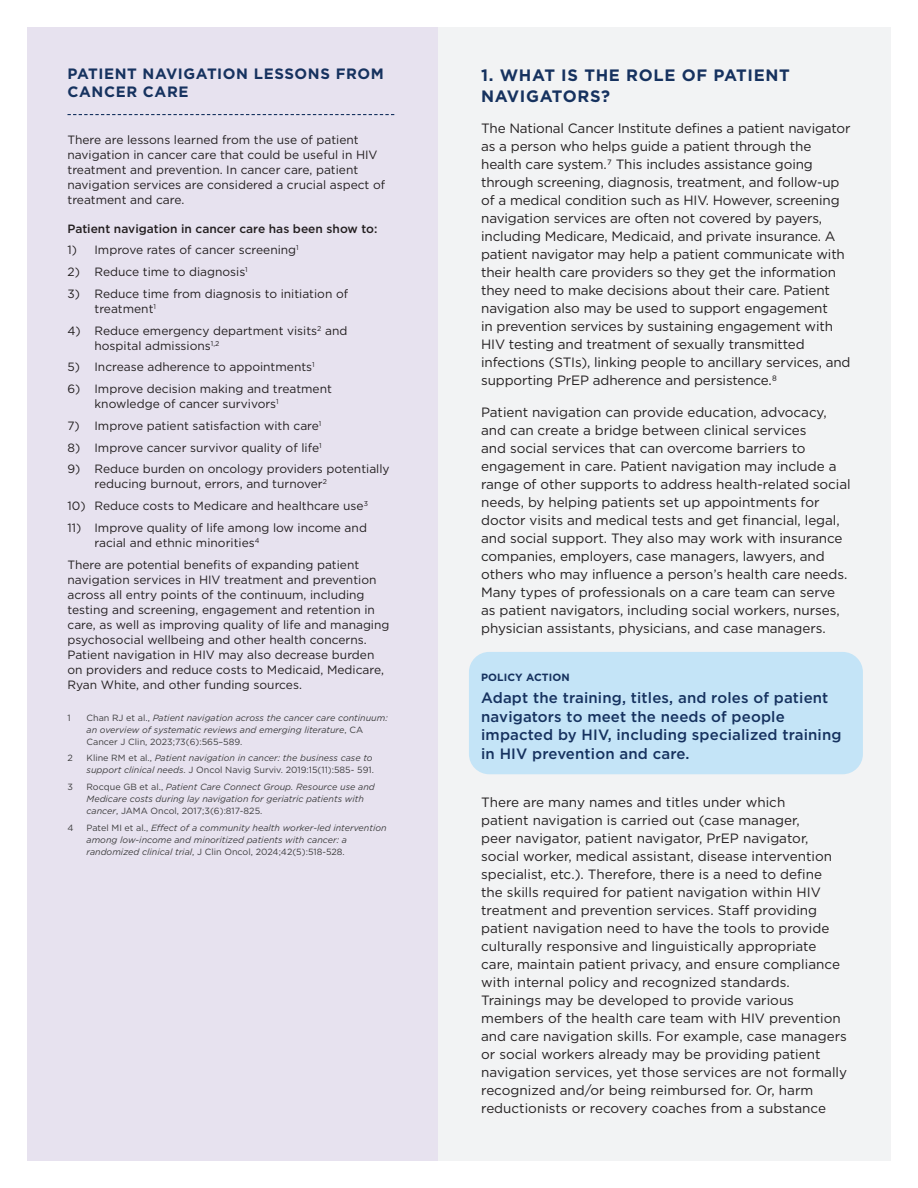
<style>
.page{position:relative;width:918px;height:1188px;background:#fff}
.page>*{position:absolute;margin:0;border:0;box-sizing:border-box;transform-origin:0 0}
.t1{font:700 16.5px/21px "Gotham";letter-spacing:.04em;color:#16325f}
.t2{font:500 15px/18.8px "Gotham";letter-spacing:.01em;color:#16325f}
.t3{font:700 15px/18px "Gotham";letter-spacing:.04em;color:#16325f}
.t4{font:13.5px/18px "Gotham";letter-spacing:-.005em;color:#231f20}
.t5{font:12px/15px "Gotham";color:#231f20}
.t6{font:500 12px "Gotham";color:#231f20}
.t7{font:700 10.5px "Gotham";letter-spacing:.01em;color:#16325f}
.t8{font:italic 9px/12px "Gotham";color:#3e3e3f}
.t9{font:9px "Gotham";color:#3e3e3f}
.s1{font-style:normal}
</style>
<div class="page">
<div style="left:27px;top:27px;width:864px;height:1134px;background:#f2f3f4"></div>
<div style="left:27px;top:27px;width:410px;height:1134px;background:#e7e2ef"></div>
<svg style="left:68px;top:114px;width:326px;height:1px"></svg>
<div style="left:469px;top:652px;width:394px;height:122px;background:#c4e4f7;border-radius:20px"></div>
<h2 class="t3" style="left:68px;top:64px;width:318px">PATIENT NAVIGATION LESSONS FROM<br>CANCER CARE</h2>
<p class="t5" style="left:68px;top:132px;width:319px">There are lessons learned from the use of patient navigation in cancer care that could be useful in HIV treatment and prevention. In cancer care, patient navigation services are considered a crucial aspect of treatment and care.</p>
<p class="t6" style="left:68px;top:221px;width:312px">Patient navigation in cancer care has been show to:</p>
<p class="t5" style="left:67px;top:242px;width:233px">1) Improve rates of cancer screening<sup>1</sup></p>
<p class="t5" style="left:67px;top:264px;width:182px">2) Reduce time to diagnosis<sup>1</sup></p>
<p class="t5" style="left:94px;top:286px;width:255px;text-indent:-27px">3) Reduce time from diagnosis to initiation of treatment<sup>1</sup></p>
<p class="t5" style="left:94px;top:323px;width:254px;text-indent:-27px">4) Reduce emergency department visits<sup>2</sup> and hospital admissions<sup>1,2</sup></p>
<p class="t5" style="left:67px;top:359px;width:249px">5) Increase adherence to appointments<sup>1</sup></p>
<p class="t5" style="left:94px;top:381px;width:239px;text-indent:-27px">6) Improve decision making and treatment knowledge of cancer survivors<sup>1</sup></p>
<p class="t5" style="left:67px;top:418px;width:255px">7) Improve patient satisfaction with care<sup>1</sup></p>
<p class="t5" style="left:67px;top:440px;width:256px">8) Improve cancer survivor quality of life<sup>1</sup></p>
<p class="t5" style="left:94px;top:461px;width:297px;text-indent:-27px">9) Reduce burden on oncology providers potentially reducing burnout, errors, and turnover<sup>2</sup></p>
<p class="t5" style="left:67px;top:498px;width:302px">10) Reduce costs to Medicare and healthcare use<sup>3</sup></p>
<p class="t5" style="left:94px;top:520px;width:274px;text-indent:-27px">11) Improve quality of life among low income and racial and ethnic minorities<sup>4</sup></p>
<p class="t5" style="left:68px;top:557px;width:324px">There are potential benefits of expanding patient navigation services in HIV treatment and prevention across all entry points of the continuum, including testing and screening, engagement and retention in care, as well as improving quality of life and managing psychosocial wellbeing and other health concerns.<br>Patient navigation in HIV may also decrease burden on providers and reduce costs to Medicaid, Medicare, Ryan White, and other funding sources.</p>
<p class="t9" style="left:68px;top:712px;width:5px">1</p>
<p class="t8" style="left:87px;top:712px;width:303px"><span class="s1">Chan RJ et al.,</span> Patient navigation across the cancer care continuum: an overview of systematic reviews and emerging literature<span class="s1">, CA<br>Cancer J Clin, 2023;73(6):565–589.</span></p>
<p class="t9" style="left:68px;top:753px;width:7px">2</p>
<p class="t8" style="left:87px;top:752px;width:289px"><span class="s1">Kline RM et al.,</span> Patient navigation in cancer: the business case to support clinical needs<span class="s1">. J Oncol Navig Surviv. 2019:15(11):585- 591.</span></p>
<p class="t9" style="left:68px;top:781px;width:7px">3</p>
<p class="t8" style="left:87px;top:781px;width:290px"><span class="s1">Rocque GB et al.,</span> Patient Care Connect Group. Resource use and<br>Medicare costs during lay navigation for geriatric patients with cancer<span class="s1">, JAMA Oncol, 2017;3(6):817-825.</span></p>
<p class="t9" style="left:68px;top:822px;width:8px">4</p>
<p class="t8" style="left:87px;top:821px;width:302px"><span class="s1">Patel MI et al.,</span> Effect of a community health worker-led intervention among low-income and minoritized patients with cancer: a randomized clinical trial<span class="s1">, J Clin Oncol, 2024;42(5):518-528.</span></p>
<h2 class="t1" style="left:481px;top:64px;width:310px">1. WHAT IS THE ROLE OF PATIENT<br>NAVIGATORS?</h2>
<p class="t4" style="left:481px;top:119px;width:371px">The National Cancer Institute defines a patient navigator as a person who helps guide a patient through the health care system.7 This includes assistance going through screening, diagnosis, treatment, and follow-up of a medical condition such as HIV. However, screening navigation services are often not covered by payers, including Medicare, Medicaid, and private insurance. A patient navigator may help a patient communicate with their health care providers so they get the information they need to make decisions about their care. Patient navigation also may be used to support engagement<br>in prevention services by sustaining engagement with HIV testing and treatment of sexually transmitted infections (STIs), linking people to ancillary services, and supporting PrEP adherence and persistence.8</p>
<p class="t4" style="left:481px;top:403px;width:371px">Patient navigation can provide education, advocacy, and can create a bridge between clinical services<br>and social services that can overcome barriers to engagement in care. Patient navigation may include a range of other supports to address health-related social needs, by helping patients set up appointments for doctor visits and medical tests and get financial, legal, and social support. They also may work with insurance companies, employers, case managers, lawyers, and others who may influence a person’s health care needs.<br>Many types of professionals on a care team can serve as patient navigators, including social workers, nurses, physician assistants, physicians, and case managers.</p>
<p class="t7" style="left:481px;top:670px;width:90px">POLICY ACTION</p>
<p class="t2" style="left:481px;top:688px;width:362px">Adapt the training, titles, and roles of patient navigators to meet the needs of people impacted by HIV, including specialized training in HIV prevention and care.</p>
<p class="t4" style="left:481px;top:793px;width:367px">There are many names and titles under which<br>patient navigation is carried out (case manager,<br>peer navigator, patient navigator, PrEP navigator, social worker, medical assistant, disease intervention specialist, etc.). Therefore, there is a need to define the skills required for patient navigation within HIV treatment and prevention services. Staff providing patient navigation need to have the tools to provide culturally responsive and linguistically appropriate care, maintain patient privacy, and ensure compliance with internal policy and recognized standards.<br>Trainings may be developed to provide various members of the health care team with HIV prevention and care navigation skills. For example, case managers or social workers already may be providing patient navigation services, yet those services are not formally recognized and/or being reimbursed for. Or, harm reductionists or recovery coaches from a substance</p>
</div>
